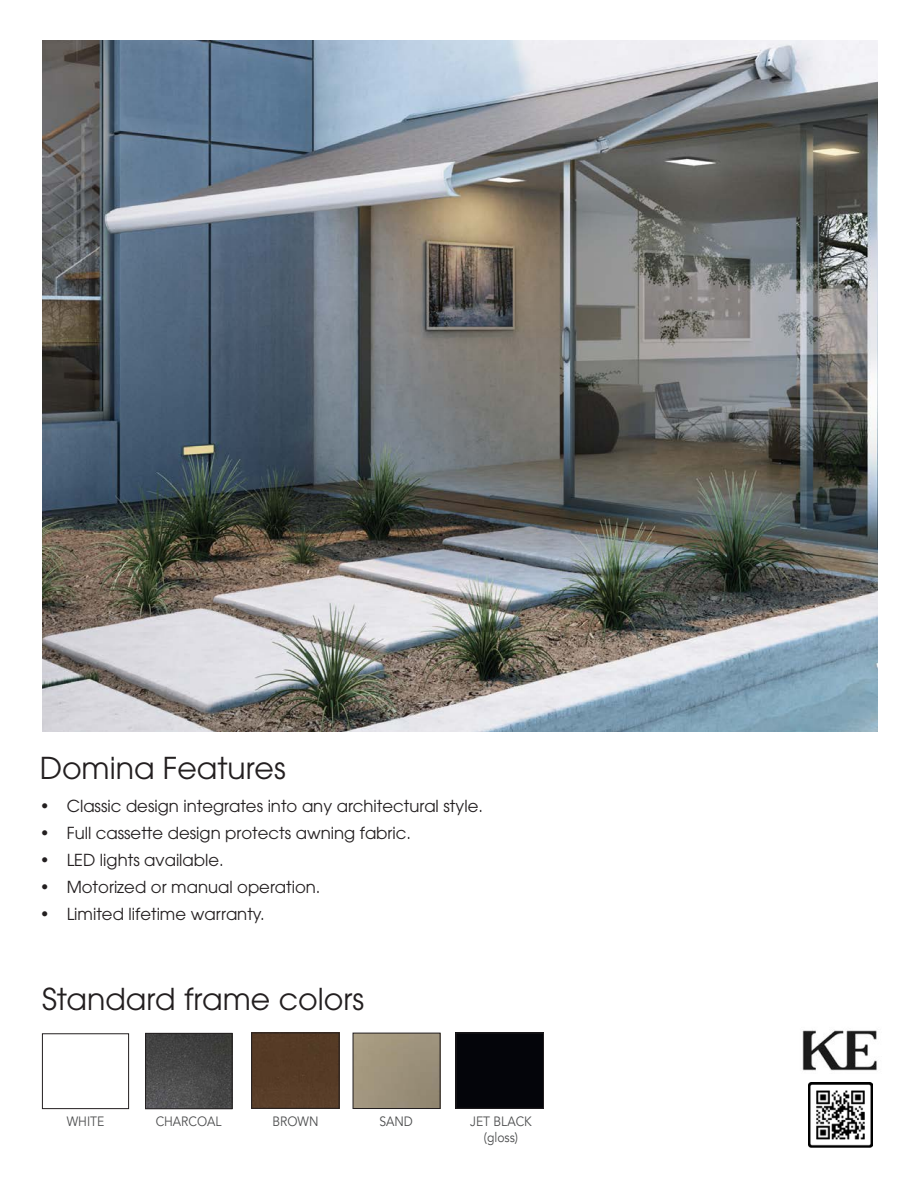
<style>
.page{position:relative;width:918px;height:1188px;background:#fff}
.page>*{position:absolute;margin:0;border:0;box-sizing:border-box;transform-origin:0 0}
.t1{font:30px "ITC Avant Garde Pro";color:#231f20}
.t2{font:16.5px "ITC Avant Garde Pro";color:#231f20}
.t3{font:13.5px/16.2px "Avenir";color:#4b4c4d;text-align:center;scale:.9 1}
</style>
<div class="page">
<img style="left:147px;top:1035px;width:83px;height:72px">
<div style="left:145px;top:1033px;width:87px;height:76px;border:1px solid #231f20"></div>
<div style="left:42px;top:1033px;width:87px;height:76px;border:1px solid #231f20"></div>
<div style="left:353px;top:1033px;width:87px;height:76px;border:1px solid #231f20"></div>
<div style="left:254px;top:1035px;width:83px;height:71px;background:#563b26"></div>
<div style="left:252px;top:1033px;width:87px;height:75px;border:1px solid #231f20"></div>
<div style="left:458px;top:1035px;width:84px;height:71px;background:#04050a"></div>
<div style="left:456px;top:1033px;width:88px;height:75px;border:1px solid #231f20"></div>
<img style="left:42px;top:40px;width:836px;height:691px">
<img style="left:802px;top:1030px;width:75px;height:41px">
<img style="left:808px;top:1083px;width:64px;height:65px">
<p class="t1" style="left:40px;top:750px;width:248px">Domina Features</p>
<p class="t2" style="left:40px;top:796px;width:445px">• Classic design integrates into any architectural style.</p>
<p class="t2" style="left:40px;top:823px;width:373px">• Full cassette design protects awning fabric.</p>
<p class="t2" style="left:40px;top:850px;width:186px">• LED lights available.</p>
<p class="t2" style="left:40px;top:877px;width:282px">• Motorized or manual operation.</p>
<p class="t2" style="left:40px;top:904px;width:227px">• Limited lifetime warranty.</p>
<p class="t1" style="left:42px;top:981px;width:324px">Standard frame colors</p>
<p class="t3" style="left:67px;top:1114px;width:43px">WHITE</p>
<p class="t3" style="left:156px;top:1114px;width:75px">CHARCOAL</p>
<p class="t3" style="left:273px;top:1114px;width:53px">BROWN</p>
<p class="t3" style="left:379px;top:1114px;width:39px">SAND</p>
<p class="t3" style="left:470px;top:1114px;width:70px">JET BLACK (gloss)</p>
</div>
